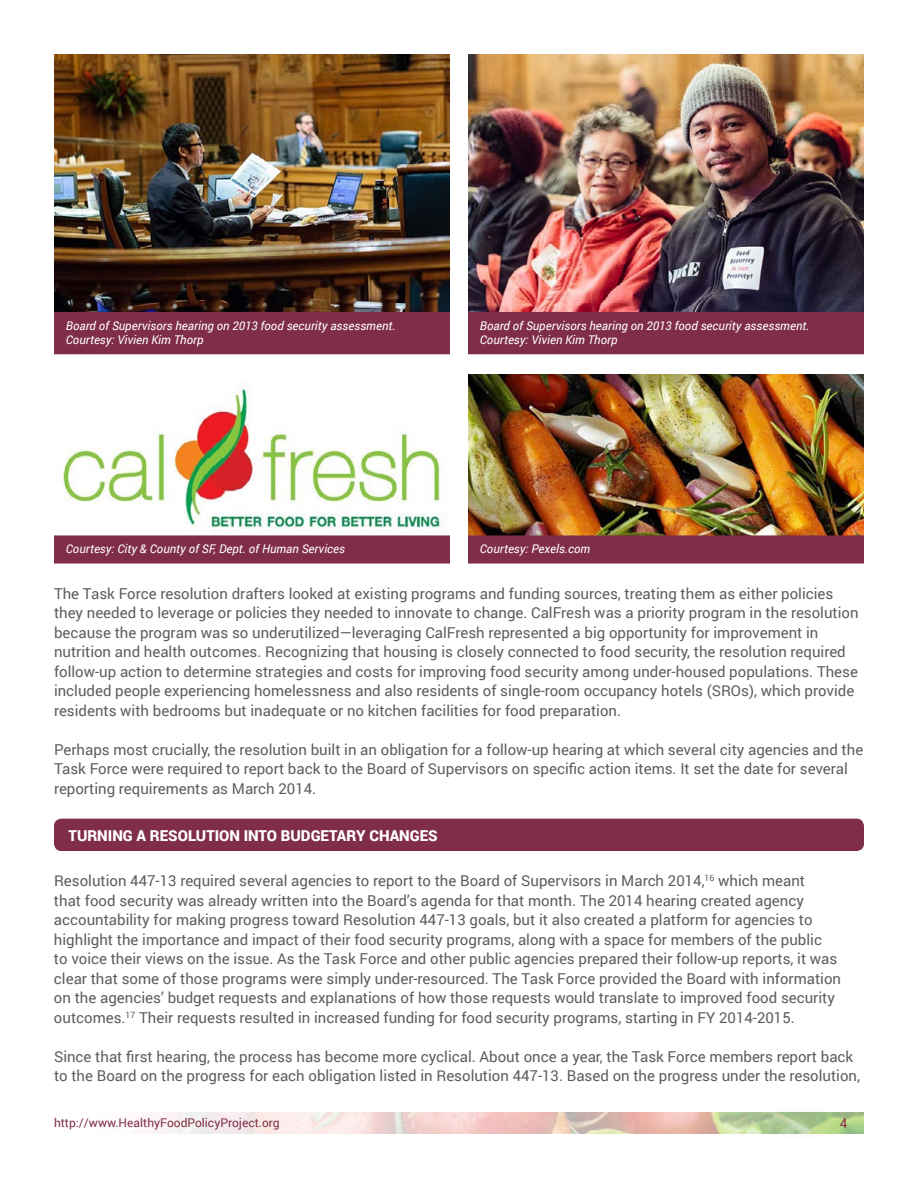
<style>
.page{position:relative;width:918px;height:1188px;background:#fff}
.page>*{position:absolute;margin:0;border:0;box-sizing:border-box;transform-origin:0 0}
.t1{font:15px/19.5px "Roboto";color:#5c5e5e}
.t2{font:900 15px "Roboto";color:#fff}
.t3{font:13.5px "Roboto";color:#802e45}
.t4{font:italic 12px/14.4px "Roboto";color:#fff}
.t5{font:12px "Roboto";color:#802e45}
</style>
<div class="page">
<svg style="left:155px;top:1112px;width:709px;height:22px;background:#e2d2c2"></svg>
<img style="left:54px;top:54px;width:396px;height:258px">
<div style="left:54px;top:312px;width:396px;height:42px;background:#802e47"></div>
<img style="left:468px;top:54px;width:396px;height:258px">
<div style="left:468px;top:312px;width:396px;height:42px;background:#802e47"></div>
<img style="left:468px;top:374px;width:396px;height:161px">
<div style="left:468px;top:535px;width:396px;height:29px;background:#802e47;border:2px solid #802e47"></div>
<div style="left:55px;top:819px;width:808px;height:31px;background:#802e47;border-radius:7px"></div>
<div style="left:54px;top:819px;width:810px;height:32px;border:2px solid #802e47;border-radius:7px"></div>
<img style="left:63px;top:384px;width:383px;height:149px">
<div style="left:54px;top:535px;width:396px;height:29px;background:#802e47;border:2px solid #802e47"></div>
<p class="t4" style="left:66px;top:318px;width:331px">Board of Supervisors hearing on 2013 food security assessment.<br>Courtesy: Vivien Kim Thorp</p>
<p class="t4" style="left:480px;top:318px;width:331px">Board of Supervisors hearing on 2013 food security assessment.<br>Courtesy: Vivien Kim Thorp</p>
<p class="t4" style="left:66px;top:542px;width:281px">Courtesy: City &amp; County of SF, Dept. of Human Services</p>
<p class="t4" style="left:480px;top:542px;width:112px">Courtesy: Pexels.com</p>
<p class="t1" style="left:54px;top:583px;width:806px">The Task Force resolution drafters looked at existing programs and funding sources, treating them as either policies they needed to leverage or policies they needed to innovate to change. CalFresh was a priority program in the resolution because the program was so underutilized—leveraging CalFresh represented a big opportunity for improvement in nutrition and health outcomes. Recognizing that housing is closely connected to food security, the resolution required follow-up action to determine strategies and costs for improving food security among under-housed populations. These included people experiencing homelessness and also residents of single-room occupancy hotels (SROs), which provide residents with bedrooms but inadequate or no kitchen facilities for food preparation.</p>
<p class="t1" style="left:54px;top:739px;width:811px">Perhaps most crucially, the resolution built in an obligation for a follow-up hearing at which several city agencies and the<br>Task Force were required to report back to the Board of Supervisors on specific action items. It set the date for several reporting requirements as March 2014.</p>
<p class="t2" style="left:69px;top:825px;width:371px">TURNING A RESOLUTION INTO BUDGETARY CHANGES</p>
<p class="t1" style="left:54px;top:871px;width:789px">Resolution 447-13 required several agencies to report to the Board of Supervisors in March 2014,<sup>16</sup> which meant<br>that food security was already written into the Board’s agenda for that month. The 2014 hearing created agency accountability for making progress toward Resolution 447-13 goals, but it also created a platform for agencies to highlight the importance and impact of their food security programs, along with a space for members of the public<br>to voice their views on the issue. As the Task Force and other public agencies prepared their follow-up reports, it was clear that some of those programs were simply under-resourced. The Task Force provided the Board with information on the agencies’ budget requests and explanations of how those requests would translate to improved food security outcomes.<sup>17</sup> Their requests resulted in increased funding for food security programs, starting in FY 2014-2015.</p>
<p class="t1" style="left:54px;top:1046px;width:808px">Since that first hearing, the process has become more cyclical. About once a year, the Task Force members report back to the Board on the progress for each obligation listed in Resolution 447-13. Based on the progress under the resolution,</p>
<p class="t5" style="left:54px;top:1115px;width:227px">http://www.HealthyFoodPolicyProject.org</p>
<p class="t3" style="left:840px;top:1114px;width:9px">4</p>
</div>
